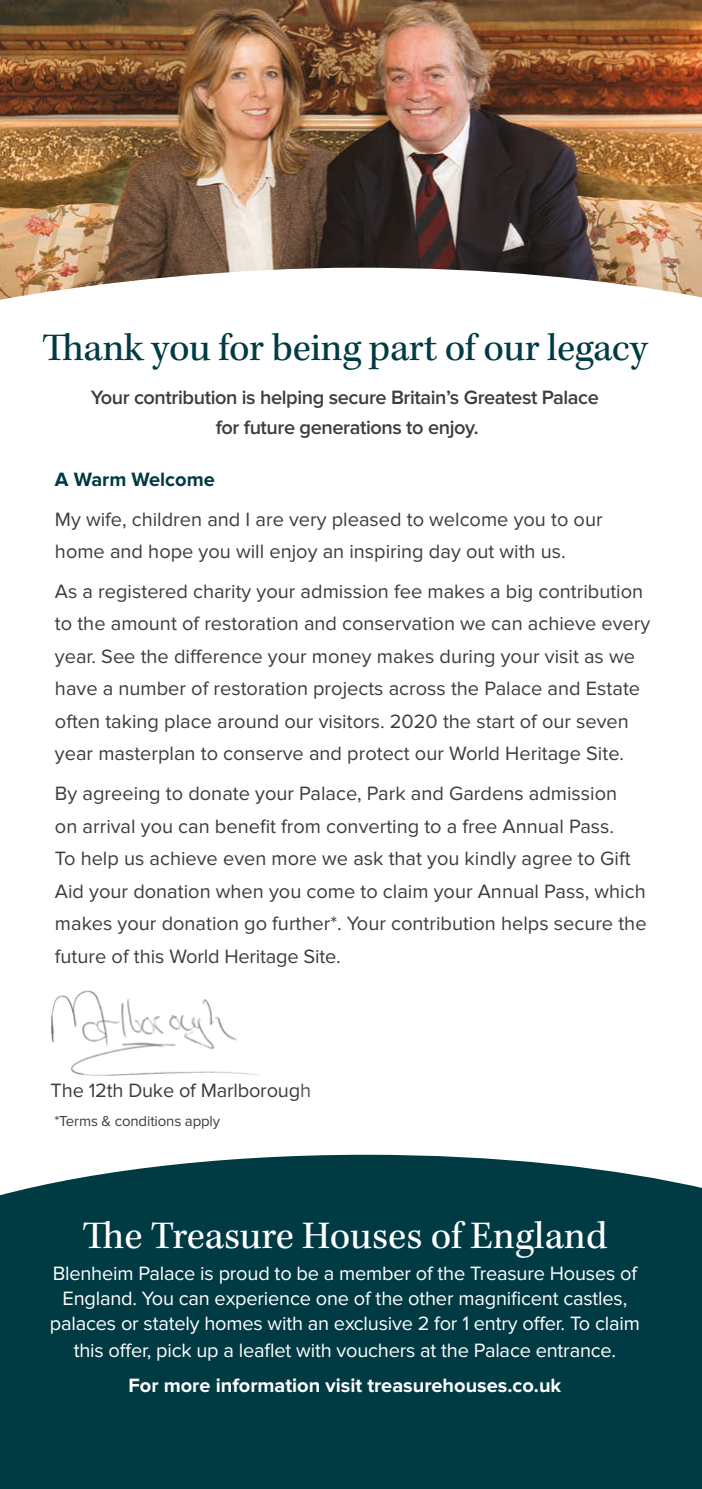
<style>
.page{position:relative;width:702px;height:1489px;background:#fff}
.page>*{position:absolute;margin:0;border:0;box-sizing:border-box;transform-origin:0 0}
.t1{font:40px "Kepler Std";letter-spacing:-.01em;color:#003a43}
.t2{font:40px "Kepler Std";color:#fff}
.t3{font:20px/32.5px "Proxima Nova";color:#3d3d3c}
.t4{font:20px/25px "Proxima Nova";letter-spacing:-.01em;color:#fff;text-align:center}
.t5{font:600 20px/30px "Proxima Nova";letter-spacing:-.02em;color:#3d3d3c;text-align:center}
.t6{font:700 20px "Proxima Nova";color:#fff}
.t7{font:700 20px "Proxima Nova";color:#003a43}
.t8{font:15px "Proxima Nova";letter-spacing:-.01em;color:#3d3d3c}
.s1{color:#575656}
</style>
<div class="page">
<div style="left:0;top:1154px;width:702px;height:334px;background:#003a43"></div>
<img style="left:0;top:0;width:702px;height:300px">
<img style="left:51px;top:990px;width:209px;height:86px">
<h1 class="t1" style="left:42px;top:325px;width:607px">Thank you for being part of our legacy</h1>
<p class="t5" style="left:91px;top:383px;width:509px">Your contribution is helping secure Britain’s Greatest Palace for future generations to enjoy.</p>
<p class="t7" style="left:55px;top:468px;width:161px">A Warm Welcome</p>
<p class="t3" style="left:55px;top:503px;width:549px">My wife, children and I are very pleased to welcome you to our home and hope you will enjoy an inspiring day out with us.</p>
<p class="t3" style="left:55px;top:575px;width:596px">As a registered charity your admission fee makes a big contribution to the amount of restoration and conservation we can achieve every year. See the difference your money makes during your visit as we have a number of restoration projects across the Palace and Estate often taking place around our visitors. 2020 the start of our seven year masterplan to conserve and protect our World Heritage Site.</p>
<p class="t3" style="left:55px;top:777px;width:593px">By agreeing to donate your Palace, Park and Gardens admission<br>on arrival you can benefit from converting to a free Annual Pass.<br>To help us achieve even more we ask that you kindly agree to Gift Aid your donation when you come to claim your Annual Pass, which makes your donation go further*. Your contribution helps secure the future of this World Heritage Site.</p>
<p class="t3" style="left:51px;top:1074px;width:262px">The 12th Duke of Marlboroug<span class="s1">h</span></p>
<p class="t8" style="left:54px;top:1112px;width:167px">*Terms &amp; conditions apply</p>
<h1 class="t2" style="left:82px;top:1212px;width:526px">The Treasure Houses of England</h1>
<p class="t4" style="left:50px;top:1260px;width:591px">Blenheim Palace is proud to be a member of the Treasure Houses of<br>England. You can experience one of the other magnificent castles, palaces or stately homes with an exclusive 2 for 1 entry offer. To claim</p>
<p class="t4" style="left:74px;top:1338px;width:544px">this offer, pick up a leaflet with vouchers at the Palace entrance.</p>
<p class="t6" style="left:128px;top:1373px;width:434px">For more information visit treasurehouses.co.uk</p>
</div>
